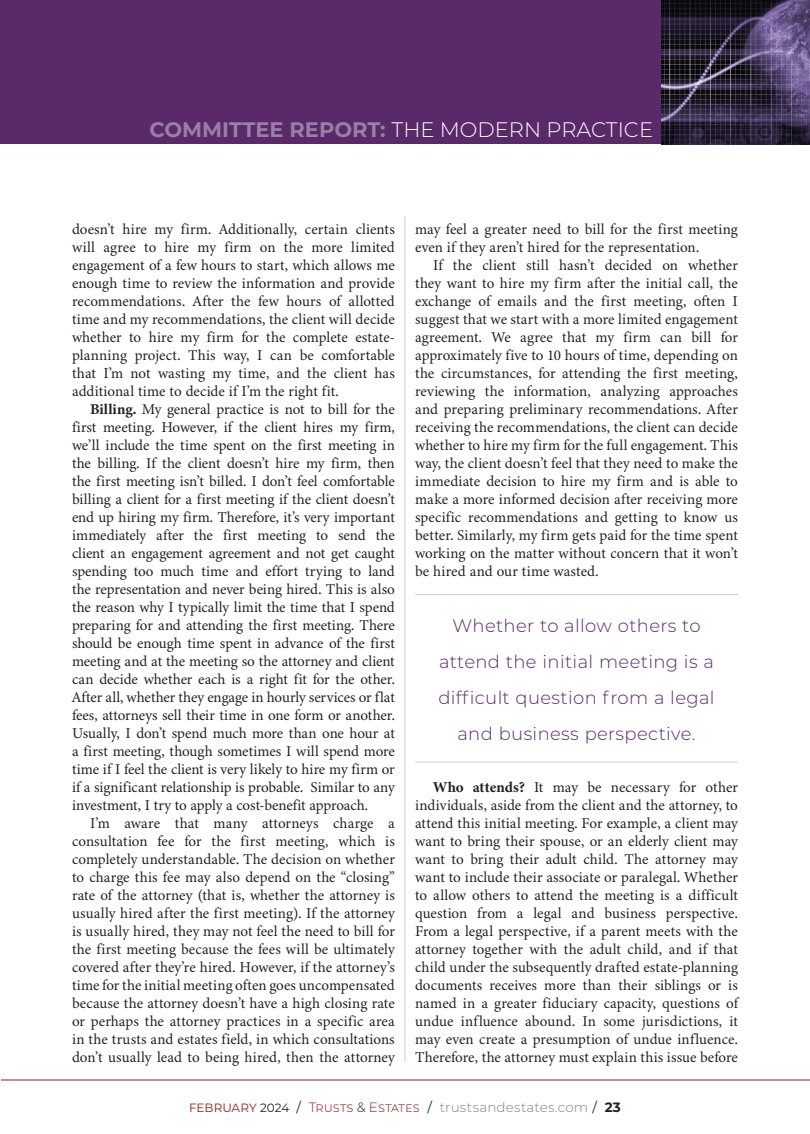
<style>
.page{position:relative;width:810px;height:1134px;background:#fff}
.page>*{position:absolute;margin:0;border:0;box-sizing:border-box;transform-origin:0 0}
.t1{font:300 21px "Montserrat";color:#fff}
.Callout{font:300 18px/36px "Montserrat";letter-spacing:.02em;color:#5a2969;text-align:center}
.BODY{font:15px/18px "Minion 3";color:#231f20;text-align:justify}
.t2{font:300 13.5px "Montserrat";letter-spacing:.01em;color:#808285}
.s1{font-weight:700;color:#987fa7}
.s2{font-weight:700}
.s3{font-weight:400;font-size:12px;color:#911f23}
.s4{font-weight:400;font-size:12px;color:#231f20}
.s5{font-weight:400;color:#231f20}
.s6{color:#911f23}
.s7{color:#231f20}
.s8{font-weight:700;color:#231f20}
</style>
<div class="page">
<hr style="left:1px;top:1080px;width:809px;height:1px;background:#911f23">
<div style="left:0;top:0;width:810px;height:144px;background:#5a2969"></div>
<img style="left:661px;top:0;width:149px;height:144px">
<hr style="left:415px;top:594px;width:323px;height:1px;background:#d1d2d4">
<hr style="left:415px;top:762px;width:323px;height:1px;background:#d1d2d4">
<hr style="left:405px;top:216px;width:1px;height:846px;background:#d1d2d4">
<h1 class="t1" style="left:149px;top:115px;width:505px"><span class="s1">COMMITTEE REPORT:</span> THE MODERN PRACTICE</h1>
<p class="BODY" style="left:72px;top:220px;width:324px">doesn’t hire my firm. Additionally, certain clients will agree to hire my firm on the more limited engagement of a few hours to start, which allows me enough time to review the information and provide recommendations. After the few hours of allotted time and my recommendations, the client will decide whether to hire my firm for the complete estate&shy;planning project. This way, I can be comfortable that I’m not wasting my time, and the client has additional time to decide if I’m the right fit.</p>
<p class="BODY" style="left:72px;top:400px;width:324px;text-indent:18px"><span class="s2">Billing.</span> My general practice is not to bill for the first meeting. However, if the client hires my firm, we’ll include the time spent on the first meeting in the billing. If the client doesn’t hire my firm, then the first meeting isn’t billed. I don’t feel comfortable billing a client for a first meeting if the client doesn’t end up hiring my firm. Therefore, it’s very important immediately after the first meeting to send the client an engagement agreement and not get caught spending too much time and effort trying to land the representation and never being hired. This is also the reason why I typically limit the time that I spend preparing for and attending the first meeting. There should be enough time spent in advance of the first meeting and at the meeting so the attorney and client can decide whether each is a right fit for the other.<br>After all, whether they engage in hourly services or flat fees, attorneys sell their time in one form or another.<br>Usually, I don’t spend much more than one hour at a first meeting, though sometimes I will spend more time if I feel the client is very likely to hire my firm or if a significant relationship is probable. Similar to any investment, I try to apply a cost-benefit approach.</p>
<p class="BODY" style="left:72px;top:814px;width:324px;text-indent:18px">I’m aware that many attorneys charge a consultation fee for the first meeting, which is completely understandable. The decision on whether to charge this fee may also depend on the “closing” rate of the attorney (that is, whether the attorney is usually hired after the first meeting). If the attorney is usually hired, they may not feel the need to bill for the first meeting because the fees will be ultimately covered after they’re hired. However, if the attorney’s time for the initial meeting often goes uncompensated because the attorney doesn’t have a high closing rate or perhaps the attorney practices in a specific area in the trusts and estates field, in which consultations don’t usually lead to being hired, then the attorney</p>
<p class="BODY" style="left:415px;top:220px;width:324px">may feel a greater need to bill for the first meeting even if they aren’t hired for the representation.</p>
<p class="BODY" style="left:415px;top:256px;width:324px;text-indent:18px">If the client still hasn’t decided on whether they want to hire my firm after the initial call, the exchange of emails and the first meeting, often I suggest that we start with a more limited engagement agreement. We agree that my firm can bill for approximately five to 10 hours of time, depending on the circumstances, for attending the first meeting, reviewing the information, analyzing approaches and preparing preliminary recommendations. After receiving the recommendations, the client can decide whether to hire my firm for the full engagement. This way, the client doesn’t feel that they need to make the immediate decision to hire my firm and is able to make a more informed decision after receiving more specific recommendations and getting to know us better. Similarly, my firm gets paid for the time spent working on the matter without concern that it won’t be hired and our time wasted.</p>
<p class="Callout" style="left:438px;top:607px;width:278px">Whether to allow others to attend the initial meeting is a difficult question from a legal and business perspective.</p>
<p class="BODY" style="left:415px;top:778px;width:324px;text-indent:18px"><span class="s2">Who attends?</span> It may be necessary for other individuals, aside from the client and the attorney, to attend this initial meeting. For example, a client may want to bring their spouse, or an elderly client may want to bring their adult child. The attorney may want to include their associate or paralegal. Whether to allow others to attend the meeting is a difficult question from a legal and business perspective.<br>From a legal perspective, if a parent meets with the attorney together with the adult child, and if that child under the subsequently drafted estate-planning documents receives more than their siblings or is named in a greater fiduciary capacity, questions of undue influence abound. In some jurisdictions, it may even create a presumption of undue influence.<br>Therefore, the attorney must explain this issue before</p>
<p class="t2" style="left:189px;top:1098px;width:433px"><span class="s3">FEBRUARY</span> <span class="s4">2024</span> <span class="s5">/</span> <span class="s6">Trusts</span> <span class="s7">&amp;</span> <span class="s6">Estates</span> <span class="s5">/</span> trustsandestates.com <span class="s5">/</span> <span class="s8">23</span></p>
</div>
